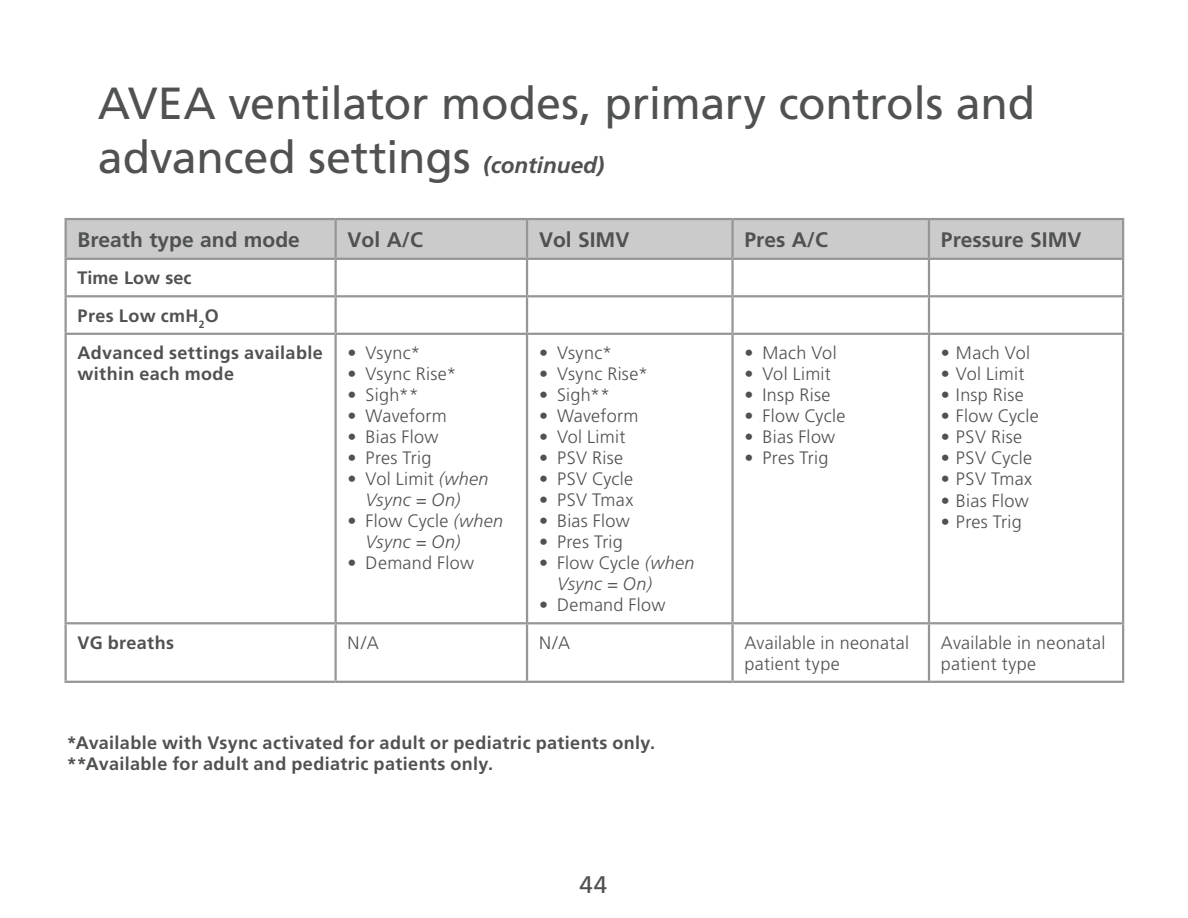
<style>
.page{position:relative;width:1188px;height:918px;background:#fff}
.page>*{position:absolute;margin:0;border:0;box-sizing:border-box;transform-origin:0 0}
.t1{font:45px/54px "Frutiger";letter-spacing:-.005em;color:#505151}
.t2{font:24px "Frutiger";color:#505151}
.t3{font:700 21px "Frutiger";color:#505151}
.t4{font:300 18px/21px "Frutiger";letter-spacing:.015em;color:#505151}
.t5{font:700 18px/37.5px "Frutiger";letter-spacing:.02em;color:#505151}
.t6{font:italic 300 18px/21px "Frutiger";letter-spacing:.02em;color:#505151}
.s1{font-weight:700;font-style:italic;font-size:22.5px}
.s2{font-style:normal}
</style>
<div class="page">
<div style="left:67px;top:220px;width:1055px;height:38px;background:#cbcbcc"></div>
<hr style="left:64px;top:218px;width:272px;height:2px;background:#969697">
<hr style="left:64px;top:220px;width:3px;height:38px;background:#969697">
<hr style="left:336px;top:218px;width:191px;height:2px;background:#969697">
<hr style="left:334px;top:220px;width:3px;height:38px;background:#969697">
<hr style="left:527px;top:218px;width:206px;height:2px;background:#969697">
<hr style="left:526px;top:220px;width:2px;height:38px;background:#969697">
<hr style="left:733px;top:218px;width:196px;height:2px;background:#969697">
<hr style="left:731px;top:220px;width:3px;height:38px;background:#969697">
<hr style="left:929px;top:218px;width:195px;height:2px;background:#969697">
<hr style="left:928px;top:220px;width:2px;height:38px;background:#969697">
<hr style="left:1122px;top:220px;width:2px;height:38px;background:#969697">
<hr style="left:64px;top:258px;width:272px;height:2px;background:#969697">
<hr style="left:64px;top:260px;width:3px;height:35px;background:#969697">
<hr style="left:336px;top:258px;width:191px;height:2px;background:#969697">
<hr style="left:334px;top:260px;width:3px;height:35px;background:#969697">
<hr style="left:527px;top:258px;width:206px;height:2px;background:#969697">
<hr style="left:526px;top:260px;width:2px;height:35px;background:#969697">
<hr style="left:733px;top:258px;width:196px;height:2px;background:#969697">
<hr style="left:731px;top:260px;width:3px;height:35px;background:#969697">
<hr style="left:929px;top:258px;width:195px;height:2px;background:#969697">
<hr style="left:928px;top:260px;width:2px;height:35px;background:#969697">
<hr style="left:1122px;top:260px;width:2px;height:35px;background:#969697">
<hr style="left:64px;top:295px;width:272px;height:2px;background:#969697">
<hr style="left:64px;top:297px;width:3px;height:36px;background:#969697">
<hr style="left:336px;top:295px;width:191px;height:2px;background:#969697">
<hr style="left:334px;top:297px;width:3px;height:36px;background:#969697">
<hr style="left:527px;top:295px;width:206px;height:2px;background:#969697">
<hr style="left:526px;top:297px;width:2px;height:36px;background:#969697">
<hr style="left:733px;top:295px;width:196px;height:2px;background:#969697">
<hr style="left:731px;top:297px;width:3px;height:36px;background:#969697">
<hr style="left:929px;top:295px;width:195px;height:2px;background:#969697">
<hr style="left:928px;top:297px;width:2px;height:36px;background:#969697">
<hr style="left:1122px;top:297px;width:2px;height:36px;background:#969697">
<hr style="left:64px;top:333px;width:272px;height:2px;background:#969697">
<hr style="left:64px;top:335px;width:3px;height:287px;background:#969697">
<hr style="left:336px;top:333px;width:191px;height:2px;background:#969697">
<hr style="left:334px;top:335px;width:3px;height:287px;background:#969697">
<hr style="left:527px;top:333px;width:206px;height:2px;background:#969697">
<hr style="left:526px;top:335px;width:2px;height:287px;background:#969697">
<hr style="left:733px;top:333px;width:196px;height:2px;background:#969697">
<hr style="left:731px;top:335px;width:3px;height:287px;background:#969697">
<hr style="left:929px;top:333px;width:195px;height:2px;background:#969697">
<hr style="left:928px;top:335px;width:2px;height:287px;background:#969697">
<hr style="left:1122px;top:335px;width:2px;height:287px;background:#969697">
<hr style="left:64px;top:622px;width:272px;height:2px;background:#969697">
<hr style="left:64px;top:624px;width:3px;height:57px;background:#969697">
<hr style="left:336px;top:622px;width:191px;height:2px;background:#969697">
<hr style="left:334px;top:624px;width:3px;height:57px;background:#969697">
<hr style="left:527px;top:622px;width:206px;height:2px;background:#969697">
<hr style="left:526px;top:624px;width:2px;height:57px;background:#969697">
<hr style="left:733px;top:622px;width:196px;height:2px;background:#969697">
<hr style="left:731px;top:624px;width:3px;height:57px;background:#969697">
<hr style="left:929px;top:622px;width:195px;height:2px;background:#969697">
<hr style="left:928px;top:624px;width:2px;height:57px;background:#969697">
<hr style="left:1122px;top:624px;width:2px;height:57px;background:#969697">
<hr style="left:64px;top:681px;width:272px;height:2px;background:#969697">
<hr style="left:336px;top:681px;width:191px;height:2px;background:#969697">
<hr style="left:527px;top:681px;width:206px;height:2px;background:#969697">
<hr style="left:733px;top:681px;width:196px;height:2px;background:#969697">
<hr style="left:929px;top:681px;width:195px;height:2px;background:#969697">
<h1 class="t1" style="left:98px;top:77px;width:939px">AVEA ventilator modes, primary controls and advanced settings <span class="s1">(continued)</span></h1>
<p class="t3" style="left:78px;top:227px;width:224px">Breath type and mode</p>
<p class="t3" style="left:348px;top:227px;width:77px">Vol A/C</p>
<p class="t3" style="left:539px;top:227px;width:92px">Vol SIMV</p>
<p class="t3" style="left:745px;top:227px;width:85px">Pres A/C</p>
<p class="t3" style="left:941px;top:227px;width:142px">Pressure SIMV</p>
<p class="t5" style="left:78px;top:259px;width:247px">Time Low sec<br>Pres Low cmH<sub>2</sub>O<br>Advanced settings available</p>
<p class="t5" style="left:78px;top:355px;width:158px">within each mode</p>
<p class="t4" style="left:745px;top:343px;width:94px">• Mach Vol</p>
<p class="t4" style="left:745px;top:364px;width:88px">• Vol Limit</p>
<p class="t4" style="left:745px;top:385px;width:87px">• Insp Rise</p>
<p class="t4" style="left:745px;top:406px;width:102px">• Flow Cycle</p>
<p class="t4" style="left:745px;top:427px;width:92px">• Bias Flow</p>
<p class="t4" style="left:745px;top:448px;width:85px">• Pres Trig</p>
<p class="t4" style="left:941px;top:343px;width:91px">• Mach Vol</p>
<p class="t4" style="left:941px;top:364px;width:85px">• Vol Limit</p>
<p class="t4" style="left:941px;top:385px;width:84px">• Insp Rise</p>
<p class="t4" style="left:941px;top:406px;width:99px">• Flow Cycle</p>
<p class="t4" style="left:941px;top:427px;width:83px">• PSV Rise</p>
<p class="t4" style="left:941px;top:448px;width:93px">• PSV Cycle</p>
<p class="t4" style="left:941px;top:469px;width:93px">• PSV Tmax</p>
<p class="t4" style="left:941px;top:490px;width:89px">• Bias Flow</p>
<p class="t4" style="left:941px;top:511px;width:82px">• Pres Trig</p>
<p class="t4" style="left:348px;top:343px;width:75px">• Vsync*</p>
<p class="t4" style="left:348px;top:364px;width:110px">• Vsync Rise*</p>
<p class="t4" style="left:348px;top:385px;width:73px">• Sigh**</p>
<p class="t4" style="left:348px;top:406px;width:101px">• Waveform</p>
<p class="t4" style="left:348px;top:427px;width:92px">• Bias Flow</p>
<p class="t4" style="left:348px;top:448px;width:85px">• Pres Trig</p>
<p class="t6" style="left:348px;top:469px;width:143px;text-align:center"><span class="s2">• Vol Limit</span> (when<br>Vsync = On)</p>
<p class="t6" style="left:366px;top:511px;width:139px;text-indent:-18px"><span class="s2">• Flow Cycle</span> (when<br>Vsync = On)</p>
<p class="t4" style="left:348px;top:553px;width:128px">• Demand Flow</p>
<p class="t4" style="left:539px;top:343px;width:75px">• Vsync*</p>
<p class="t4" style="left:539px;top:364px;width:110px">• Vsync Rise*</p>
<p class="t4" style="left:539px;top:385px;width:73px">• Sigh**</p>
<p class="t4" style="left:539px;top:406px;width:101px">• Waveform</p>
<p class="t4" style="left:539px;top:427px;width:88px">• Vol Limit</p>
<p class="t4" style="left:539px;top:448px;width:86px">• PSV Rise</p>
<p class="t4" style="left:539px;top:469px;width:96px">• PSV Cycle</p>
<p class="t4" style="left:539px;top:490px;width:96px">• PSV Tmax</p>
<p class="t4" style="left:539px;top:511px;width:92px">• Bias Flow</p>
<p class="t4" style="left:539px;top:532px;width:85px">• Pres Trig</p>
<p class="t6" style="left:557px;top:553px;width:139px;text-indent:-18px"><span class="s2">• Flow Cycle</span> (when<br>Vsync = On)</p>
<p class="t4" style="left:539px;top:595px;width:128px">• Demand Flow</p>
<p class="t5" style="left:78px;top:624px;width:98px">VG breaths</p>
<p class="t4" style="left:348px;top:633px;width:33px">N/A</p>
<p class="t4" style="left:539px;top:633px;width:33px">N/A</p>
<p class="t4" style="left:745px;top:633px;width:166px">Available in neonatal patient type</p>
<p class="t4" style="left:941px;top:633px;width:166px">Available in neonatal patient type</p>
<p class="t5" style="left:67px;top:732px;width:590px;line-height:21px">*Available with Vsync activated for adult or pediatric patients only. **Available for adult and pediatric patients only.</p>
<h2 class="t2" style="left:579px;top:870px;width:29px">44</h2>
</div>
